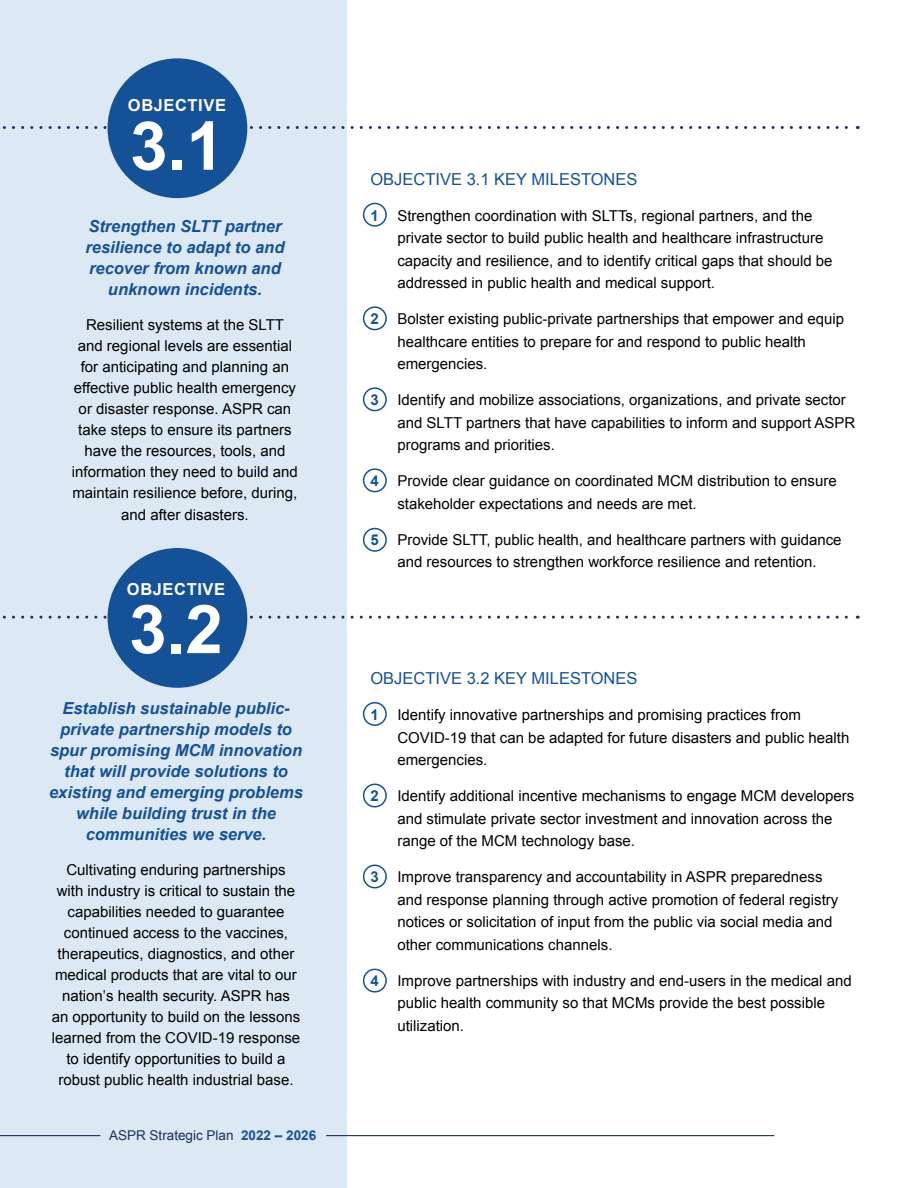
<style>
.page{position:relative;width:918px;height:1188px;background:#fff}
.page>*{position:absolute;margin:0;border:0;box-sizing:border-box;transform-origin:0 0}
.Section_Header_H4{font:700 67.5px "Arial";color:#fff}
.Section_Header_H4-2{font:italic 700 16.5px/21px "Arial";color:#155197;text-align:center}
.Section_Header_H5{font:16.5px "Arial";color:#155197}
.Section_Header_H4-3{font:700 16.5px "Arial";letter-spacing:.035em;color:#fff}
.Body_Text{font:15px/21px "Arial";color:#000}
.t1{font:13.5px "Arial";color:#1d315f}
.s1{font-weight:700;color:#155197}
</style>
<div class="page">
<div style="left:0;top:0;width:346px;height:1188px;background:#dce8f3"></div>
<svg style="left:2px;top:616px;width:856px;height:3px"></svg>
<div style="left:108px;top:548px;width:139px;height:140px;background:#155197;border-radius:50%"></div>
<svg style="left:2px;top:126px;width:856px;height:3px"></svg>
<div style="left:108px;top:58px;width:139px;height:140px;background:#155197;border-radius:50%"></div>
<div style="left:363px;top:203px;width:24px;height:24px;border:2px solid #155197;border-radius:50%"></div>
<div style="left:363px;top:702px;width:24px;height:24px;border:2px solid #155197;border-radius:50%"></div>
<div style="left:363px;top:784px;width:24px;height:23px;border:2px solid #155197;border-radius:50%"></div>
<div style="left:363px;top:865px;width:24px;height:23px;border:2px solid #155197;border-radius:50%"></div>
<div style="left:363px;top:969px;width:24px;height:24px;border:2px solid #155197;border-radius:50%"></div>
<div style="left:363px;top:306px;width:24px;height:24px;border:2px solid #155197;border-radius:50%"></div>
<div style="left:363px;top:387px;width:24px;height:24px;border:2px solid #155197;border-radius:50%"></div>
<div style="left:363px;top:468px;width:24px;height:24px;border:2px solid #155197;border-radius:50%"></div>
<div style="left:363px;top:528px;width:24px;height:24px;border:2px solid #155197;border-radius:50%"></div>
<hr style="left:326px;top:1135px;width:448px;height:1px;background:#1d315f">
<hr style="left:0;top:1135px;width:100px;height:1px;background:#1d315f">
<h4 class="Section_Header_H4-3" style="left:128px;top:94px;width:100px">OBJECTIVE</h4>
<h4 class="Section_Header_H4" style="left:130px;top:98px;width:95px">3.1</h4>
<h4 class="Section_Header_H4-2" style="left:85px;top:216px;width:200px">Strengthen SLTT partner resilience to adapt to and recover from known and unknown incidents.</h4>
<p class="Body_Text" style="left:72px;top:314px;width:227px;text-align:center">Resilient systems at the SLTT and regional levels are essential for anticipating and planning an effective public health emergency or disaster response. ASPR can take steps to ensure its partners have the resources, tools, and information they need to build and maintain resilience before, during,</p>
<p class="Body_Text" style="left:121px;top:504px;width:129px">and after disasters.</p>
<h4 class="Section_Header_H4-3" style="left:127px;top:577px;width:100px">OBJECTIVE</h4>
<h4 class="Section_Header_H4" style="left:129px;top:582px;width:95px">3.2</h4>
<h4 class="Section_Header_H4-2" style="left:49px;top:698px;width:255px">Establish sustainable public&shy;private partnership models to spur promising MCM innovation that will provide solutions to existing and emerging problems while building trust in the communities we serve.</h4>
<p class="Body_Text" style="left:52px;top:859px;width:250px;text-align:center">Cultivating enduring partnerships with industry is critical to sustain the capabilities needed to guarantee continued access to the vaccines, therapeutics, diagnostics, and other medical products that are vital to our nation’s health security. ASPR has<br>an opportunity to build on the lessons learned from the COVID-19 response to identify opportunities to build a robust public health industrial base.</p>
<p class="t1" style="left:109px;top:1126px;width:209px">ASPR Strategic Plan <span class="s1">2022 – 2026</span></p>
<h5 class="Section_Header_H5" style="left:370px;top:168px;width:269px">OBJECTIVE 3.1 KEY MILESTONES</h5>
<p class="Body_Text" style="left:397px;top:204px;width:437px;line-height:22.5px;text-indent:-27px"><span class="s1">1</span> Strengthen coordination with SLTTs, regional partners, and the private sector to build public health and healthcare infrastructure capacity and resilience, and to identify critical gaps that should be addressed in public health and medical support.</p>
<p class="Body_Text" style="left:397px;top:308px;width:448px;line-height:22.5px;text-indent:-27px"><span class="s1">2</span> Bolster existing public-private partnerships that empower and equip healthcare entities to prepare for and respond to public health emergencies.</p>
<p class="Body_Text" style="left:397px;top:389px;width:460px;line-height:22.5px;text-indent:-27px"><span class="s1">3</span> Identify and mobilize associations, organizations, and private sector and SLTT partners that have capabilities to inform and support ASPR programs and priorities.</p>
<p class="Body_Text" style="left:397px;top:470px;width:441px;line-height:22.5px;text-indent:-27px"><span class="s1">4</span> Provide clear guidance on coordinated MCM distribution to ensure stakeholder expectations and needs are met.</p>
<p class="Body_Text" style="left:370px;top:528px;width:473px;line-height:22.5px;text-align:center"><span class="s1">5</span> Provide SLTT, public health, and healthcare partners with guidance and resources to strengthen workforce resilience and retention.</p>
<h5 class="Section_Header_H5" style="left:370px;top:667px;width:269px">OBJECTIVE 3.2 KEY MILESTONES</h5>
<p class="Body_Text" style="left:397px;top:704px;width:453px;line-height:22.5px;text-indent:-27px"><span class="s1">1</span> Identify innovative partnerships and promising practices from<br>COVID-19 that can be adapted for future disasters and public health emergencies.</p>
<p class="Body_Text" style="left:397px;top:785px;width:458px;line-height:22.5px;text-indent:-27px"><span class="s1">2</span> Identify additional incentive mechanisms to engage MCM developers and stimulate private sector investment and innovation across the range of the MCM technology base.</p>
<p class="Body_Text" style="left:397px;top:866px;width:443px;line-height:22.5px;text-indent:-27px"><span class="s1">3</span> Improve transparency and accountability in ASPR preparedness and response planning through active promotion of federal registry notices or solicitation of input from the public via social media and other communications channels.</p>
<p class="Body_Text" style="left:397px;top:969px;width:456px;line-height:22.5px;text-indent:-27px"><span class="s1">4</span> Improve partnerships with industry and end-users in the medical and public health community so that MCMs provide the best possible utilization.</p>
</div>
